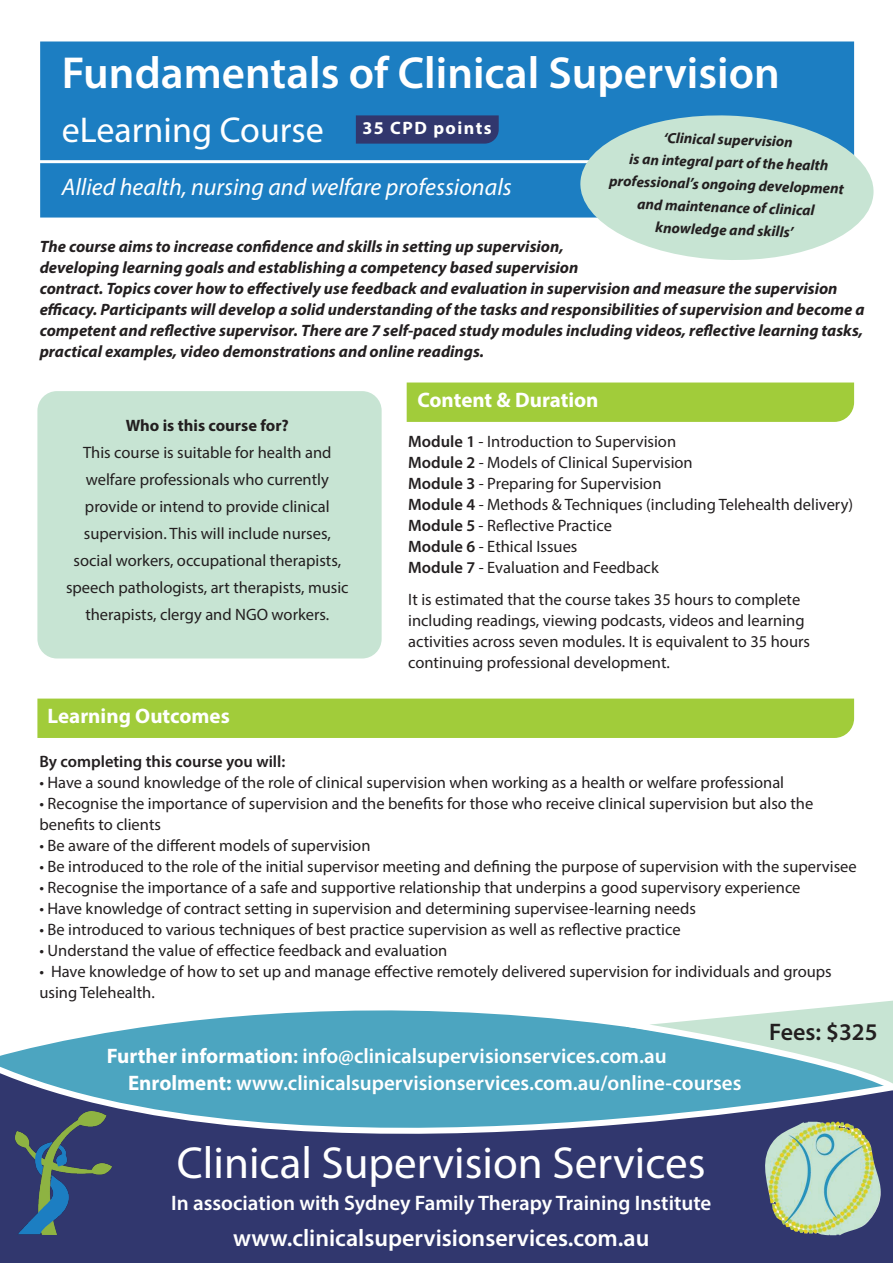
<style>
.page{position:relative;width:893px;height:1263px;background:#fff}
.page>*{position:absolute;margin:0;border:0;box-sizing:border-box;transform-origin:0 0}
.t1{font:600 45px "Myriad Pro";color:#fff}
.t2{font:45px "Myriad Pro";color:#fff}
.t3{font:36px "Myriad Pro";color:#fff}
.t4{font:italic 24px "Myriad Pro";color:#fff}
.t5{font:600 24px "Myriad Pro";color:#fff}
.t6{font:600 24px "Myriad Pro";color:#231f20}
.t7{font:600 21px "Myriad Pro";color:#fff}
.t8{font:700 21px "Myriad Pro";color:#fff}
.t9{font:700 18px "Myriad Pro";letter-spacing:.08em;color:#fff}
.t10{font:16.5px/27px "Myriad Pro";color:#231f20}
.t11{font:italic 700 16.5px/21px "Myriad Pro";color:#231f20}
.t12{font:600 16.5px "Myriad Pro";color:#231f20}
.t13{font:700 16.5px "Myriad Pro";color:#231f20}
.t14{font:italic 700 15px/22.5px "Myriad Pro";color:#231f20;text-align:center}
.s1{font-weight:600}
.s2{font-weight:700}
</style>
<div class="page">
<div style="left:40px;top:41px;width:814px;height:177px;background:#1c7ec2"></div>
<svg style="left:356px;top:115px;width:143px;height:29px;background:#303971"></svg>
<hr style="left:31px;top:160px;width:813px;height:3px;background:#fff">
<div style="left:37px;top:698px;width:817px;height:40px;background:#a1cc3a"></div>
<svg style="left:579px;top:113px;width:295px;height:147px;background:#bbdcd6"></svg>
<div style="left:37px;top:391px;width:345px;height:267px;background:#c7e4d3;border-radius:20px"></div>
<div style="left:407px;top:382px;width:447px;height:40px;background:#a1cc3a"></div>
<div style="left:0;top:1239px;width:893px;height:24px;background:#31376e"></div>
<svg style="left:0;top:1010px;width:893px;height:229px;background:#4b7198"></svg>
<img style="left:765px;top:1126px;width:116px;height:109px">
<img style="left:15px;top:1111px;width:106px;height:123px">
<svg style="left:616px;top:1000px;width:277px;height:126px"></svg>
<p class="t1" style="left:62px;top:44px;width:720px">Fundamentals of Clinical Supervision</p>
<p class="t3" style="left:62px;top:108px;width:264px">eLearning Course</p>
<p class="t4" style="left:62px;top:173px;width:451px">Allied health, nursing and welfare professionals</p>
<p class="t9" style="left:362px;top:116px;width:131px">35 CPD points</p>
<p class="t14" style="left:664px;top:126px;width:131px;rotate:2deg">‘Clinical supervision</p>
<p class="t14" style="left:611px;top:146px;width:236px;rotate:2deg">is an integral part of the health professional’s ongoing development and maintenance of clinical</p>
<p class="t14" style="left:656px;top:215px;width:140px;rotate:2deg">knowledge and skills’</p>
<p class="t11" style="left:40px;top:235px;width:826px">The course aims to increase confidence and skills in setting up supervision,<br>developing learning goals and establishing a competency based supervision<br>contract. Topics cover how to effectively use feedback and evaluation in supervision and measure the supervision efficacy. Participants will develop a solid understanding of the tasks and responsibilities of supervision and become a competent and reflective supervisor. There are 7 self-paced study modules including videos, reflective learning tasks, practical examples, video demonstrations and online readings.</p>
<p class="t13" style="left:126px;top:414px;width:165px">Who is this course for?</p>
<p class="t10" style="left:66px;top:439px;width:284px;text-align:center">This course is suitable for health and welfare professionals who currently provide or intend to provide clinical supervision. This will include nurses, social workers, occupational therapists, speech pathologists, art therapists, music therapists, clergy and NGO workers.</p>
<p class="t8" style="left:48px;top:702px;width:184px">Learning Outcomes</p>
<p class="t8" style="left:417px;top:386px;width:183px">Content &amp; Duration</p>
<p class="t10" style="left:408px;top:428px;width:270px"><span class="s1">Module 1</span> - Introduction to Supervision</p>
<p class="t10" style="left:408px;top:449px;width:286px"><span class="s1">Module 2</span> - Models of Clinical Supervision</p>
<p class="t10" style="left:408px;top:470px;width:255px"><span class="s1">Module 3</span> - Preparing for Supervision</p>
<p class="t10" style="left:408px;top:491px;width:447px"><span class="s1">Module 4</span> - Methods &amp; Techniques (including Telehealth delivery)</p>
<p class="t10" style="left:408px;top:512px;width:205px"><span class="s1">Module 5</span> - Reflective Practice</p>
<p class="t10" style="left:408px;top:533px;width:171px"><span class="s1">Module 6</span> - Ethical Issues</p>
<p class="t10" style="left:408px;top:554px;width:252px"><span class="s1">Module 7</span> - Evaluation and Feedback</p>
<p class="t10" style="left:408px;top:589px;width:403px;line-height:21px">It is estimated that the course takes 35 hours to complete including readings, viewing podcasts, videos and learning activities across seven modules. It is equivalent to 35 hours continuing professional development.</p>
<p class="t12" style="left:39px;top:751px;width:247px">By completing this course you will:</p>
<p class="t10" style="left:39px;top:769px;width:746px">• Have a sound knowledge of the role of clinical supervision when working as a health or welfare professional</p>
<p class="t10" style="left:39px;top:793px;width:775px;line-height:21px">• Recognise the importance of supervision and the benefits for those who receive clinical supervision but also the benefits to clients</p>
<p class="t10" style="left:39px;top:832px;width:333px">• Be aware of the different models of supervision</p>
<p class="t10" style="left:39px;top:853px;width:819px">• Be introduced to the role of the initial supervisor meeting and defining the purpose of supervision with the supervisee</p>
<p class="t10" style="left:39px;top:874px;width:763px">• Recognise the importance of a safe and supportive relationship that underpins a good supervisory experience</p>
<p class="t10" style="left:39px;top:895px;width:658px">• Have knowledge of contract setting in supervision and determining supervisee-learning needs</p>
<p class="t10" style="left:39px;top:916px;width:643px">• Be introduced to various techniques of best practice supervision as well as reflective practice</p>
<p class="t10" style="left:39px;top:937px;width:409px">• Understand the value of effectice feedback and evaluation</p>
<p class="t10" style="left:39px;top:961px;width:794px;line-height:21px">• Have knowledge of how to set up and manage effective remotely delivered supervision for individuals and groups using Telehealth.</p>
<p class="t7" style="left:107px;top:1043px;width:561px"><span class="s2">Further information</span>: info@clinicalsupervisionservices.com.au</p>
<p class="t7" style="left:128px;top:1070px;width:615px"><span class="s2">Enrolment:</span> www.clinicalsupervisionservices.com.au/online-courses</p>
<p class="t2" style="left:177px;top:1135px;width:530px">Clinical Supervision Services</p>
<p class="t7" style="left:171px;top:1189px;width:542px">In association with Sydney Family Therapy Training Institute</p>
<p class="t5" style="left:233px;top:1222px;width:418px">www.clinicalsupervisionservices.com.au</p>
<p class="t6" style="left:769px;top:1016px;width:110px">Fees: $325</p>
</div>
